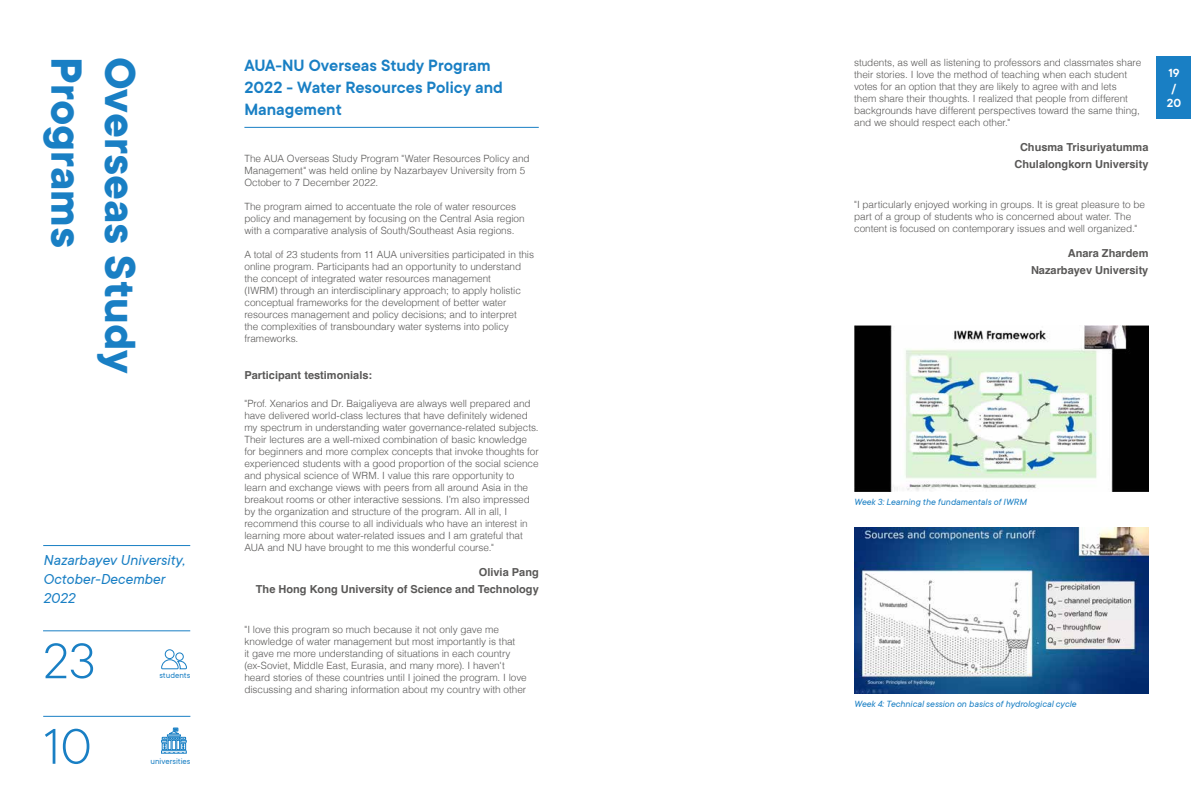
<style>
.page{position:relative;width:1191px;height:808px;background:#fff}
.page>*{position:absolute;margin:0;border:0;box-sizing:border-box;transform-origin:0 0}
.t1{font:300 55.3px/85.5px "TT Commons";color:#197fc4}
.t2{font:700 48px "TT Commons";color:#197fc4}
.t3{font:600 18px/21.6px "TT Commons";color:#197fc4}
.t4{font:italic 16px/19.2px "TT Commons";color:#197fc4}
.t5{font:600 13px/15px "TT Commons";color:#fff;text-align:center}
.t6{font:700 11px/17.2px "Helvetica";color:#595857;text-align:right}
.t7{font:300 10px/12px "Helvetica";letter-spacing:-.005em;color:#595857}
.t8{font:italic 10px "TT Commons";color:#197fc4}
.t9{font:9px "TT Commons";color:#197fc4}
.s1{font-family:"Adobe Song Std"}
</style>
<div class="page">
<div style="left:165px;top:650px;width:9px;height:9px;border:1px solid #197fc4;border-radius:50%"></div>
<div style="left:176px;top:653px;width:7px;height:7px;border:1px solid #197fc4;border-radius:50%"></div>
<svg style="left:161px;top:659px;width:26px;height:11px"></svg>
<hr style="left:43px;top:630px;width:147px;height:1px;background:#197fc4">
<hr style="left:43px;top:716px;width:147px;height:1px;background:#197fc4">
<svg style="left:161px;top:728px;width:25px;height:25px"></svg>
<hr style="left:43px;top:545px;width:147px;height:1px;background:#197fc4">
<img style="left:854px;top:326px;width:294px;height:165px">
<img style="left:854px;top:527px;width:294px;height:166px">
<div style="left:1157px;top:57px;width:34px;height:62px;background:#197fc4"></div>
<hr style="left:244px;top:127px;width:295px;height:1px;background:#197fc4">
<h2 class="t2" style="left:93px;top:57px;width:193px;rotate:90deg">Programs</h2>
<h2 class="t2" style="left:147px;top:57px;width:318px;rotate:90deg">Overseas Study</h2>
<h3 class="t4" style="left:43px;top:550px;width:143px">Nazarbayev University,<br>October-December<br>2022</h3>
<h1 class="t1" style="left:43px;top:618px;width:54px">23<br>10</h1>
<p class="t9" style="left:159px;top:671px;width:32px">students</p>
<p class="t9" style="left:150px;top:756px;width:41px">universities</p>
<h3 class="t3" style="left:244px;top:55px;width:260px">AUA-NU Overseas Study Program<br>2022 - Water Resources Policy and<br>Management</h3>
<p class="t7" style="left:244px;top:151px;width:287px">The AUA Overseas Study Program "Water Resources Policy and<br>Management" was held online by Nazarbayev University from 5<br>October to 7 December 2022.</p>
<p class="t7" style="left:244px;top:199px;width:282px">The program aimed to accentuate the role of water resources policy and management by focusing on the Central Asia region with a comparative analysis of South/Southeast Asia regions.</p>
<p class="t7" style="left:244px;top:247px;width:291px">A total of 23 students from 11 AUA universities participated in this online program. Participants had an opportunity to understand the concept of integrated water resources management<br>(IWRM) through an interdisciplinary approach; to apply holistic conceptual frameworks for the development of better water resources management and policy decisions; and to interpret<br>the complexities of transboundary water systems into policy frameworks.</p>
<p class="t6" style="left:244px;top:367px;width:129px">Participant testimonials:</p>
<p class="t7" style="left:244px;top:397px;width:296px">"Prof<span class="s1">.</span> Xenarios and Dr. Baigaliyeva are always well prepared and have delivered world-class lectures that have definitely widened my spectrum in understanding water governance-related subjects.<br>Their lectures are a well-mixed combination of basic knowledge for beginners and more complex concepts that invoke thoughts for experienced students with a good proportion of the social science and physical science of WRM. I value this rare opportunity to learn and exchange views with peers from all around Asia in the breakout rooms or other interactive sessions. I’m also impressed by the organization and structure of the program. All in all, I recommend this course to all individuals who have an interest in learning more about water-related issues and I am grateful that AUA and NU have brought to me this wonderful course."</p>
<p class="t6" style="left:256px;top:564px;width:284px">Olivia Pang<br>The Hong Kong University of Science and Technology</p>
<p class="t7" style="left:244px;top:623px;width:284px">"I love this program so much because it not only gave me knowledge of water management but most importantly is that<br>it gave me more understanding of situations in each country (ex-Soviet, Middle East, Eurasia, and many more). I haven't heard stories of these countries until I joined the program. I love discussing and sharing information about my country with other</p>
<p class="t7" style="left:854px;top:56px;width:289px">students, as well as listening to professors and classmates share their stories. I love the method of teaching when each student votes for an option that they are likely to agree with and lets them share their thoughts. I realized that people from different backgrounds have different perspectives toward the same thing, and we should respect each other."</p>
<p class="t6" style="left:1014px;top:139px;width:135px;text-align:center">Chusma Trisuriyatumma<br>Chulalongkorn University</p>
<p class="t7" style="left:854px;top:198px;width:292px">"I particularly enjoyed working in groups. It is great pleasure to be part of a group of students who is concerned about water. The content is focused on contemporary issues and well organized."</p>
<p class="t6" style="left:1031px;top:246px;width:119px">Anara Zhardem<br>Nazarbayev University</p>
<h3 class="t5" style="left:1166px;top:66px;width:16px">19 /<br>20</h3>
<p class="t8" style="left:854px;top:497px;width:174px">Week 3: Learning the fundamentals of IWRM</p>
<p class="t8" style="left:854px;top:698px;width:224px">Week 4: Technical session on basics of hydrological cycle</p>
</div>
